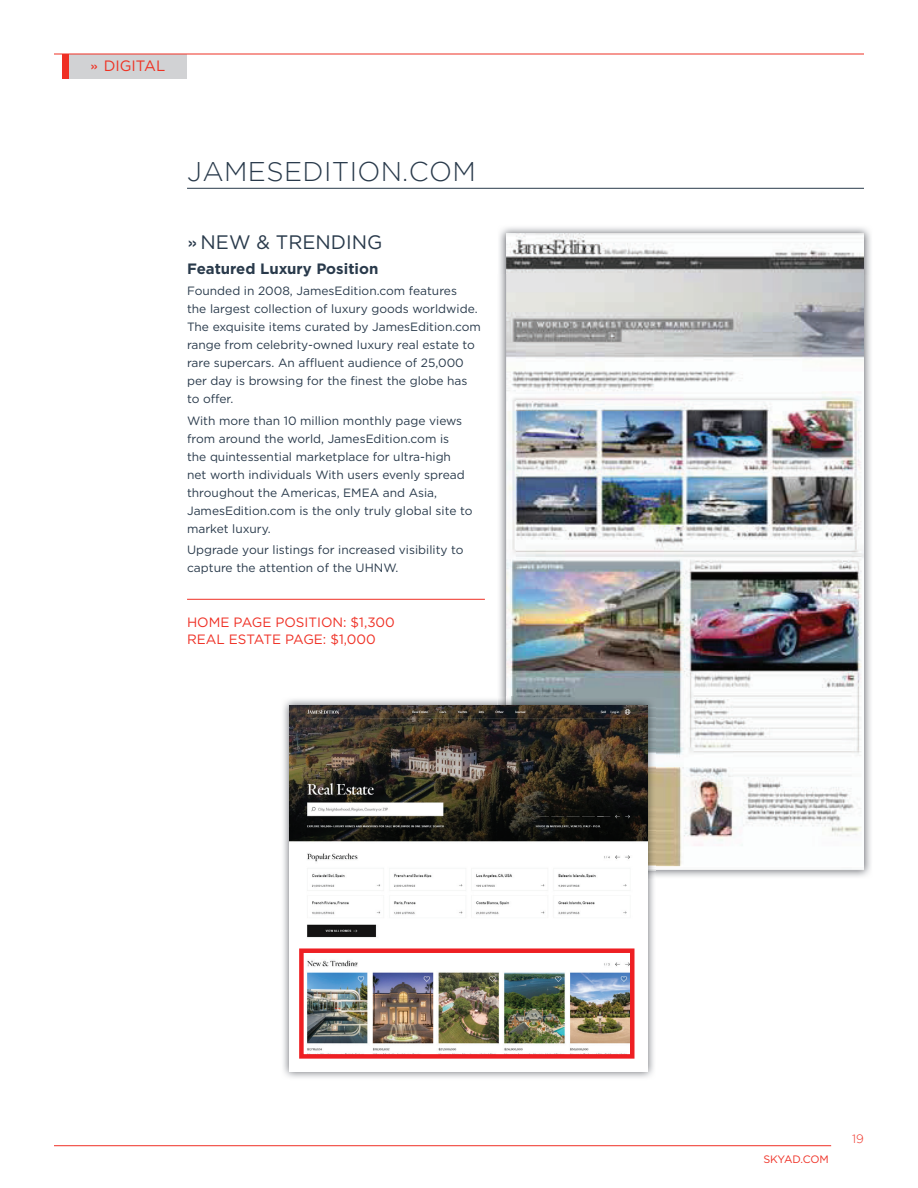
<style>
.page{position:relative;width:918px;height:1188px;background:#fff}
.page>*{position:absolute;margin:0;border:0;box-sizing:border-box;transform-origin:0 0}
.t1{font:300 27px "Gotham";letter-spacing:.015em;color:#293a4b}
.t2{font:19.5px "Gotham";color:#293a4b}
.t3{font:700 15px "Gotham";color:#293a4b}
.t4{font:15px "Gotham";color:#ef3122}
.t5{font:13.5px/17.2px "Gotham";color:#ef3025}
.t6{font:12px/18px "Gotham";color:#293a4b}
.t7{font:300 12px "Gotham";color:#ef3025}
.t8{font:10.8px "Gotham";letter-spacing:-.01em;color:#ef3025}
.s1{font-family:"Helvetica"}
</style>
<div class="page">
<div style="left:68px;top:54px;width:119px;height:24px;background:#d1d2d4"></div>
<hr style="left:54px;top:1145px;width:777px;height:1px;background:#ef3025">
<hr style="left:54px;top:54px;width:810px;height:1px;background:#ef3025">
<div style="left:62px;top:54px;width:6px;height:24px;background:#ef3025"></div>
<hr style="left:187px;top:599px;width:298px;height:1px;background:#ef3025">
<img style="left:499px;top:227px;width:372px;height:48px">
<img style="left:499px;top:275px;width:7px;height:422px">
<img style="left:820px;top:275px;width:51px;height:602px">
<img style="left:506px;top:233px;width:358px;height:637px">
<hr style="left:187px;top:188px;width:677px;height:1px;background:#293a4b">
<img style="left:283px;top:699px;width:265px;height:379px">
<img style="left:548px;top:879px;width:106px;height:199px">
<img style="left:506px;top:697px;width:150px;height:173px">
<img style="left:289px;top:705px;width:358px;height:367px">
<div style="left:299px;top:948px;width:335px;height:111px;border:4px solid #ee1f23"></div>
<p class="t4" style="left:90px;top:56px;width:77px"><span class="s1">»</span> DIGITAL</p>
<h1 class="t1" style="left:187px;top:157px;width:290px">JAMESEDITION.COM</h1>
<h2 class="t2" style="left:187px;top:229px;width:197px"><span class="s1">»</span>NEW &amp; TRENDING</h2>
<p class="t3" style="left:187px;top:258px;width:193px">Featured Luxury Position</p>
<p class="t6" style="left:187px;top:282px;width:295px">Founded in 2008, JamesEdition.com features<br>the largest collection of luxury goods worldwide.<br>The exquisite items curated by JamesEdition.com range from celebrity-owned luxury real estate to rare supercars. An affluent audience of 25,000 per day is browsing for the finest the globe has to offer.</p>
<p class="t6" style="left:187px;top:411px;width:287px">With more than 10 million monthly page views from around the world, JamesEdition.com is<br>the quintessential marketplace for ultra-high net worth individuals With users evenly spread throughout the Americas, EMEA and Asia, JamesEdition.com is the only truly global site to market luxury.</p>
<p class="t6" style="left:187px;top:541px;width:278px">Upgrade your listings for increased visibility to capture the attention of the UHNW.</p>
<p class="t5" style="left:187px;top:613px;width:209px">HOME PAGE POSITION: $1,300<br>REAL ESTATE PAGE: $1,000</p>
<p class="t8" style="left:763px;top:1152px;width:67px">SKYAD.COM</p>
<p class="t7" style="left:852px;top:1132px;width:13px">19</p>
</div>
